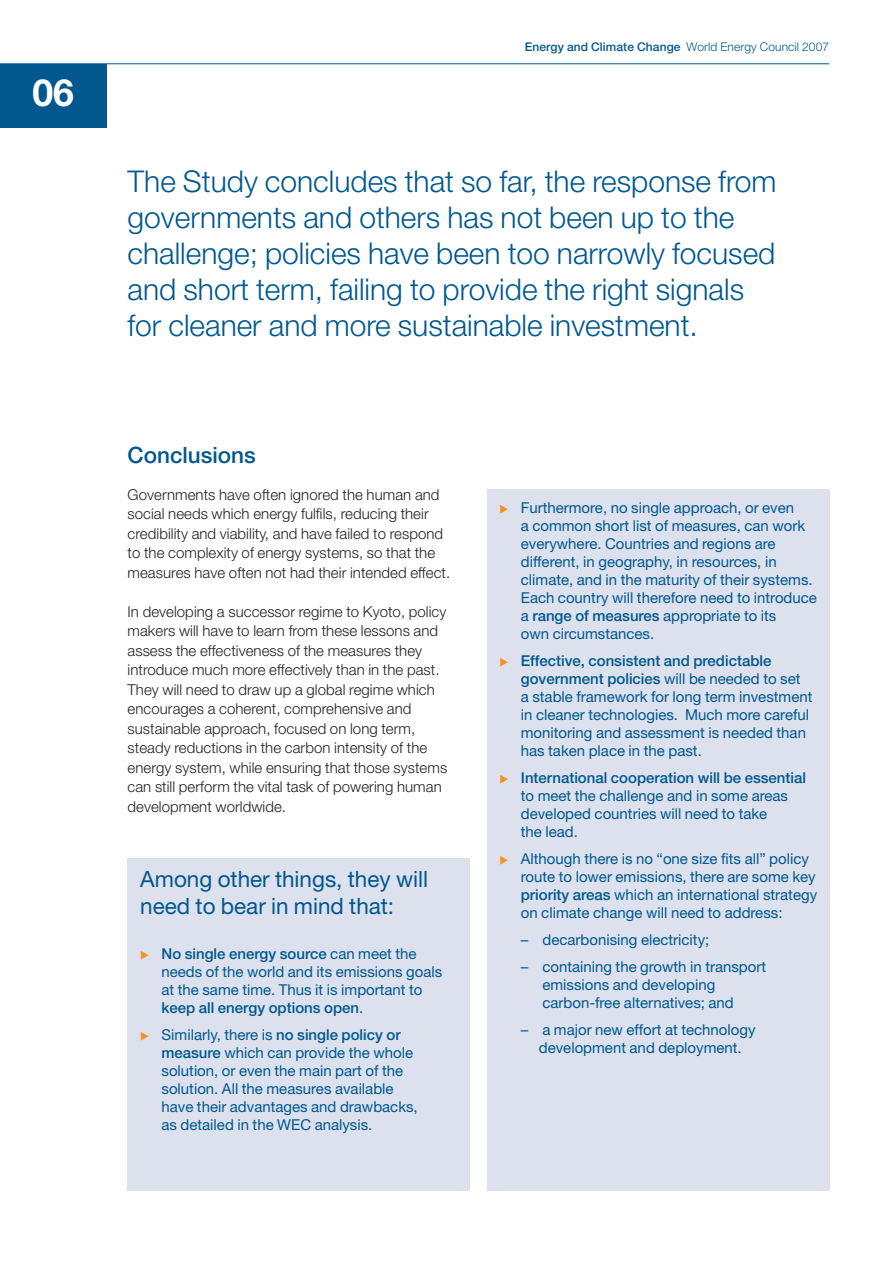
<style>
.page{position:relative;width:893px;height:1263px;background:#fff}
.page>*{position:absolute;margin:0;border:0;box-sizing:border-box;transform-origin:0 0}
.t1{font:700 37.5px "Helvetica Neue";color:#fff}
.t2{font:300 30px/36px "Helvetica Neue";color:#00588f}
.t3{font:22.5px/27px "Helvetica Neue";color:#00588f}
.t4{font:500 22.5px "Helvetica Neue";color:#00588f}
.t5{font:15px/18px "Helvetica Neue";color:#00588f}
.t6{font:300 15px/19.5px "Helvetica Neue";letter-spacing:.005em;color:#231f20}
.t7{font:500 15px "Helvetica Neue";color:#00588f}
.t8{font:500 12px "Helvetica Neue";letter-spacing:.01em;color:#00588f}
.s1{font-weight:300}
.s2{font-weight:500}
</style>
<div class="page">
<div style="left:0;top:64px;width:106px;height:64px;background:#00588f"></div>
<hr style="left:0;top:63px;width:829px;height:1px;background:#00588f">
<div style="left:487px;top:489px;width:342px;height:702px;background:#dce1ed"></div>
<div style="left:128px;top:858px;width:342px;height:333px;background:#dce1ed"></div>
<h1 class="t1" style="left:32px;top:80px;width:43px">06</h1>
<p class="t8" style="left:525px;top:43px;width:306px">Energy and Climate Change <span class="s1">World Energy Council 2007</span></p>
<p class="t2" style="left:128px;top:166px;width:650px">The Study concludes that so far, the response from governments and others has not been up to the challenge; policies have been too narrowly focused and short term, failing to provide the right signals for cleaner and more sustainable investment.</p>
<h3 class="t4" style="left:128px;top:446px;width:130px">Conclusions</h3>
<p class="t6" style="left:128px;top:486px;width:324px">Governments have often ignored the human and social needs which energy fulfils, reducing their credibility and viability, and have failed to respond to the complexity of energy systems, so that the measures have often not had their intended effect.</p>
<p class="t6" style="left:128px;top:603px;width:321px">In developing a successor regime to Kyoto, policy makers will have to learn from these lessons and assess the effectiveness of the measures they introduce much more effectively than in the past.<br>They will need to draw up a global regime which encourages a coherent, comprehensive and sustainable approach, focused on long term, steady reductions in the carbon intensity of the energy system, while ensuring that those systems can still perform the vital task of powering human development worldwide.</p>
<h3 class="t3" style="left:140px;top:868px;width:289px">Among other things, they will need to bear in mind that:</h3>
<p class="t5" style="left:162px;top:946px;width:282px"><span class="s2">No single energy source</span> can meet the needs of the world and its emissions goals at the same time. Thus it is important to <span class="s2">keep all energy options open</span>.</p>
<p class="t5" style="left:162px;top:1027px;width:258px">Similarly, there is <span class="s2">no single policy or measure</span> which can provide the whole solution, or even the main part of the solution. All the measures available have their advantages and drawbacks, as detailed in the WEC analysis.</p>
<p class="t5" style="left:521px;top:500px;width:298px">Furthermore, no single approach, or even<br>a common short list of measures, can work everywhere. Countries and regions are different, in geography, in resources, in climate, and in the maturity of their systems.<br>Each country will therefore need to introduce a <span class="s2">range of measures</span> appropriate to its<br>own circumstances.</p>
<p class="t5" style="left:521px;top:653px;width:293px"><span class="s2">Effective, consistent and predictable government policies</span> will be needed to set<br>a stable framework for long term investment in cleaner technologies. Much more careful monitoring and assessment is needed than has taken place in the past.</p>
<p class="t7" style="left:521px;top:772px;width:287px">International cooperation will be essential</p>
<p class="t5" style="left:521px;top:788px;width:269px">to meet the challenge and in some areas developed countries will need to take the lead.</p>
<p class="t5" style="left:521px;top:851px;width:298px">Although there is no “one size fits all” policy route to lower emissions, there are some key <span class="s2">priority areas</span> which an international strategy on climate change will need to address:</p>
<p class="t5" style="left:521px;top:932px;width:190px">– decarbonising electricity;</p>
<p class="t5" style="left:542px;top:959px;width:225px;text-indent:-21px">– containing the growth in transport emissions and developing carbon-free alternatives; and</p>
<p class="t5" style="left:521px;top:1022px;width:236px;text-align:center">– a major new effort at technology development and deployment.</p>
</div>
